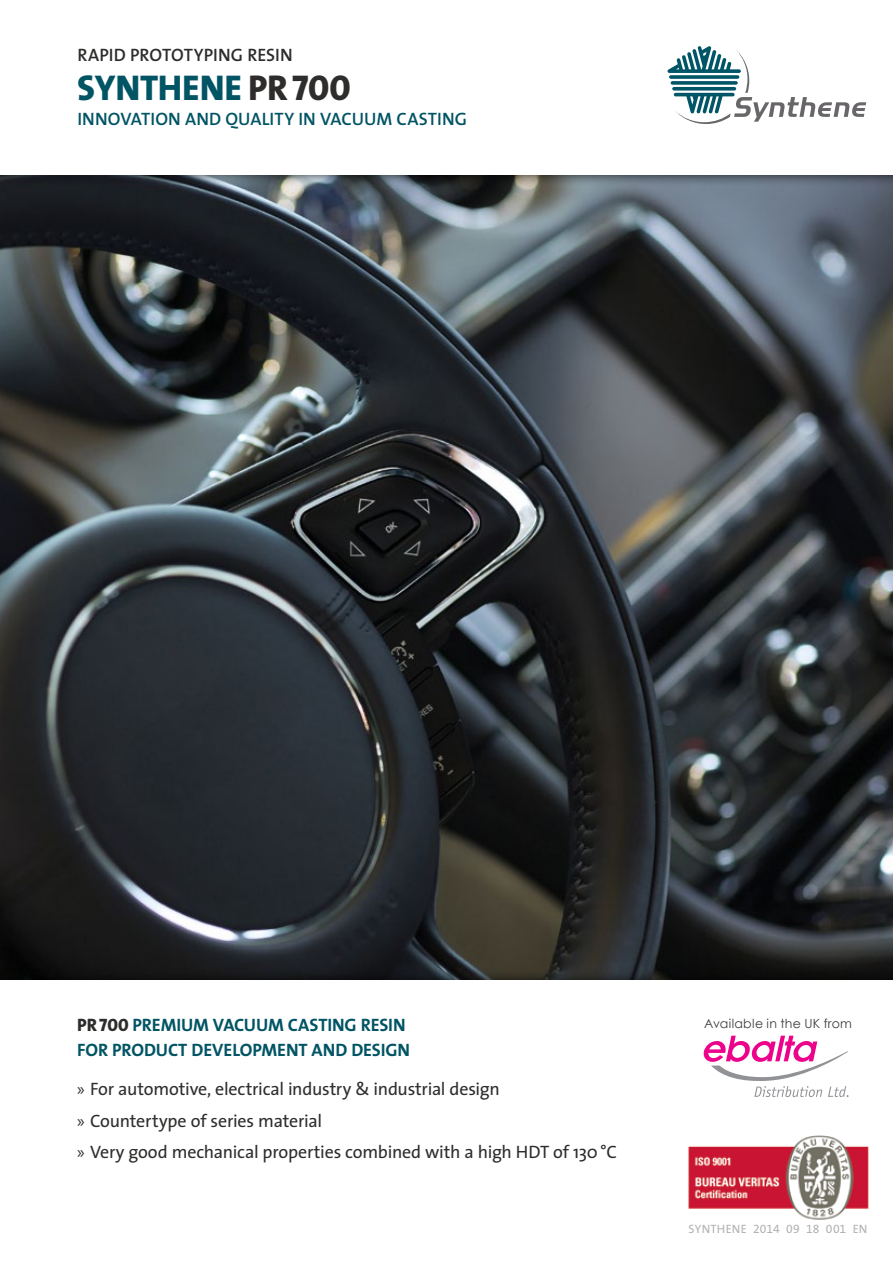
<style>
.page{position:relative;width:893px;height:1276px;background:#fff}
.page>*{position:absolute;margin:0;border:0;box-sizing:border-box;transform-origin:0 0}
.t1{font:36px "The Sans Extra Bold Caps";letter-spacing:-.005em;color:#005464}
.t2{font:18px/32px "The Sans";letter-spacing:-.015em;color:#2e2d2c}
.t3{font:18px/25.5px "The Sans Bold Caps";letter-spacing:-.005em;color:#005464}
.t4{font:600 18px "The Sans";letter-spacing:.005em;color:#005464}
.t5{font:600 18px "The Sans";color:#2e2d2c}
.t6{font:12.6px "Century Gothic";letter-spacing:.025em;color:#3e3e3f}
.t7{font:12.15px "The Sans Regular Expert";letter-spacing:.005em;color:#b3b2b2}
.s1{color:#2e2d2c}
.s2{font-family:"The Sans Extra Bold Caps";color:#2e2d2c}
.s3{font-family:"Myriad Pro"}
.s4{font-family:"The Sans"}
</style>
<div class="page">
<svg style="left:667px;top:46px;width:199px;height:78px"></svg>
<div style="left:0;top:175px;width:893px;height:805px;background:#1d1d1b;opacity:.85"></div>
<img style="left:688px;top:1135px;width:181px;height:85px">
<svg style="left:703px;top:1035px;width:145px;height:62px"></svg>
<p class="t5" style="left:77px;top:40px;width:217px">RAPID PROTOTYPING RESIN</p>
<p class="t1" style="left:77px;top:57px;width:275px">SYNTHENE <span class="s1">PR700</span></p>
<p class="t4" style="left:77px;top:104px;width:391px">INNOVATION AND QUALITY IN VACUUM CASTING</p>
<p class="t3" style="left:77px;top:1011px;width:334px"><span class="s2">PR700</span> PREMIUM VACUUM CASTING RESIN<br>FOR PRODUCT DEVELOPMENT AND DESIGN</p>
<p class="t2" style="left:77px;top:1072px;width:541px"><span class="s3">»</span> For automotive, electrical industry &amp; industrial design<br><span class="s3">»</span> Countertype of series material<br><span class="s3">»</span> Very good mechanical properties combined with a high HDT of 130°C</p>
<p class="t6" style="left:704px;top:1016px;width:149px">Available in the UK from</p>
<p class="t7" style="left:688px;top:1218px;width:180px"><span class="s4">SYNTHENE</span> 2014 09 18 001 <span class="s4">EN</span></p>
</div>
